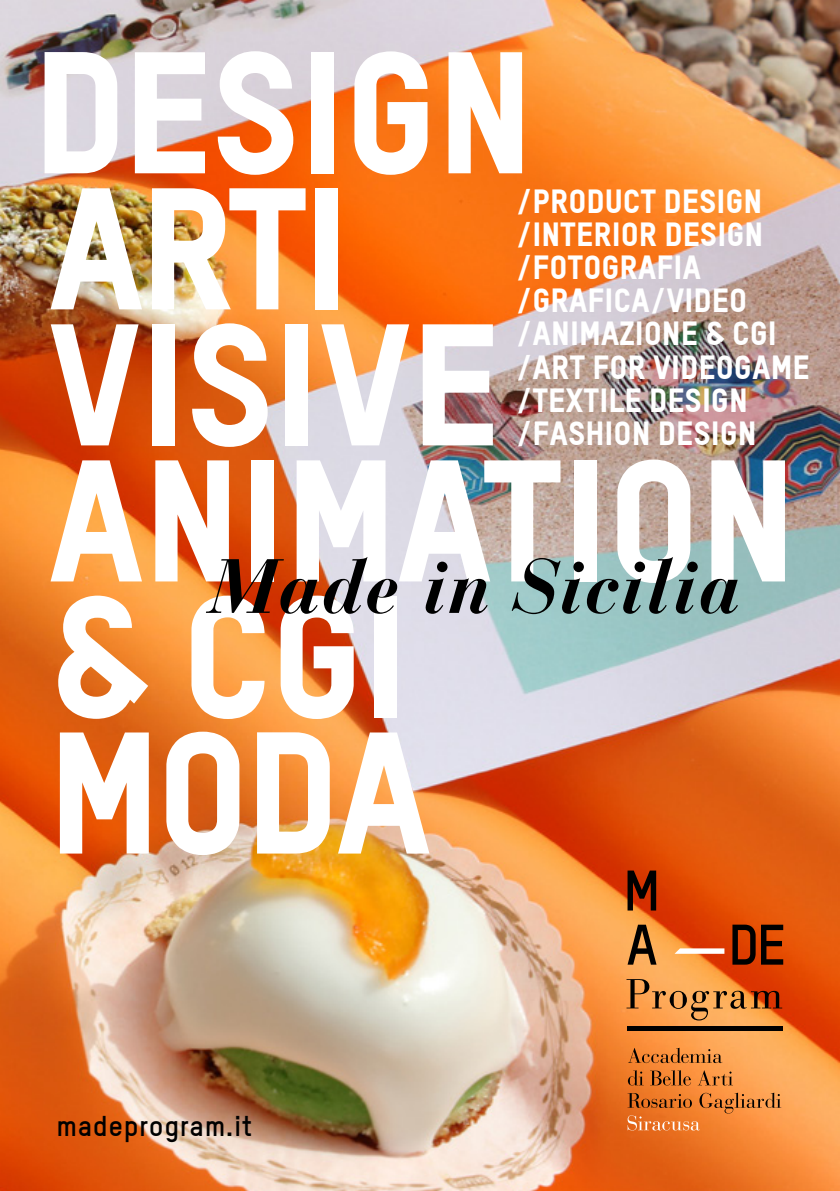
<style>
.page{position:relative;width:840px;height:1191px;background:#fff}
.page>*{position:absolute;margin:0;border:0;box-sizing:border-box;transform-origin:0 0}
.t1{font:170px/136px "TSTAR Headline";letter-spacing:-.01em;color:#fff}
.t2{font:italic 700 76.2px "Bauer Bodoni Std";letter-spacing:.01em;color:#000}
.t3{font:32.8px/33.2px "TSTAR Headline";color:#fff}
.t4{font:700 28px "TSTAR";letter-spacing:.02em;color:#000}
</style>
<div class="page">
<img style="left:0;top:0;width:839px;height:1191px">
<div style="left:627px;top:1026px;width:155px;height:5px;background:#000"></div>
<svg style="left:627px;top:1092px;width:153px;height:38px;background:#e07e36"></svg>
<svg style="left:627px;top:1070px;width:105px;height:15px;background:#c7702d"></svg>
<svg style="left:627px;top:1047px;width:95px;height:16px;background:#cd7934"></svg>
<svg style="left:674px;top:948px;width:50px;height:5px"></svg>
<svg style="left:627px;top:924px;width:29px;height:40px"></svg>
<svg style="left:732px;top:924px;width:50px;height:40px;background:#732400"></svg>
<svg style="left:627px;top:870px;width:28px;height:40px"></svg>
<svg style="left:626px;top:979px;width:155px;height:41px;background:#d1803c"></svg>
<h1 class="t1" style="left:32px;top:40px;width:766px">DESIGN<br>ARTI<br>VISIVE<br>ANIMATION &amp; CGI<br>MODA</h1>
<p class="t3" style="left:515px;top:183px;width:295px">/PRODUCT DESIGN /INTERIOR DESIGN /FOTOGRAFIA /GRAFICA/VIDEO /ANIMAZIONE &amp; CGI /ART FOR VIDEOGAME /TEXTILE DESIGN /FASHION DESIGN</p>
<h2 class="t2" style="left:210px;top:539px;width:532px">Made in Sicilia</h2>
<p class="t4" style="left:56px;top:1107px;width:197px">madeprogram.it</p>
</div>
